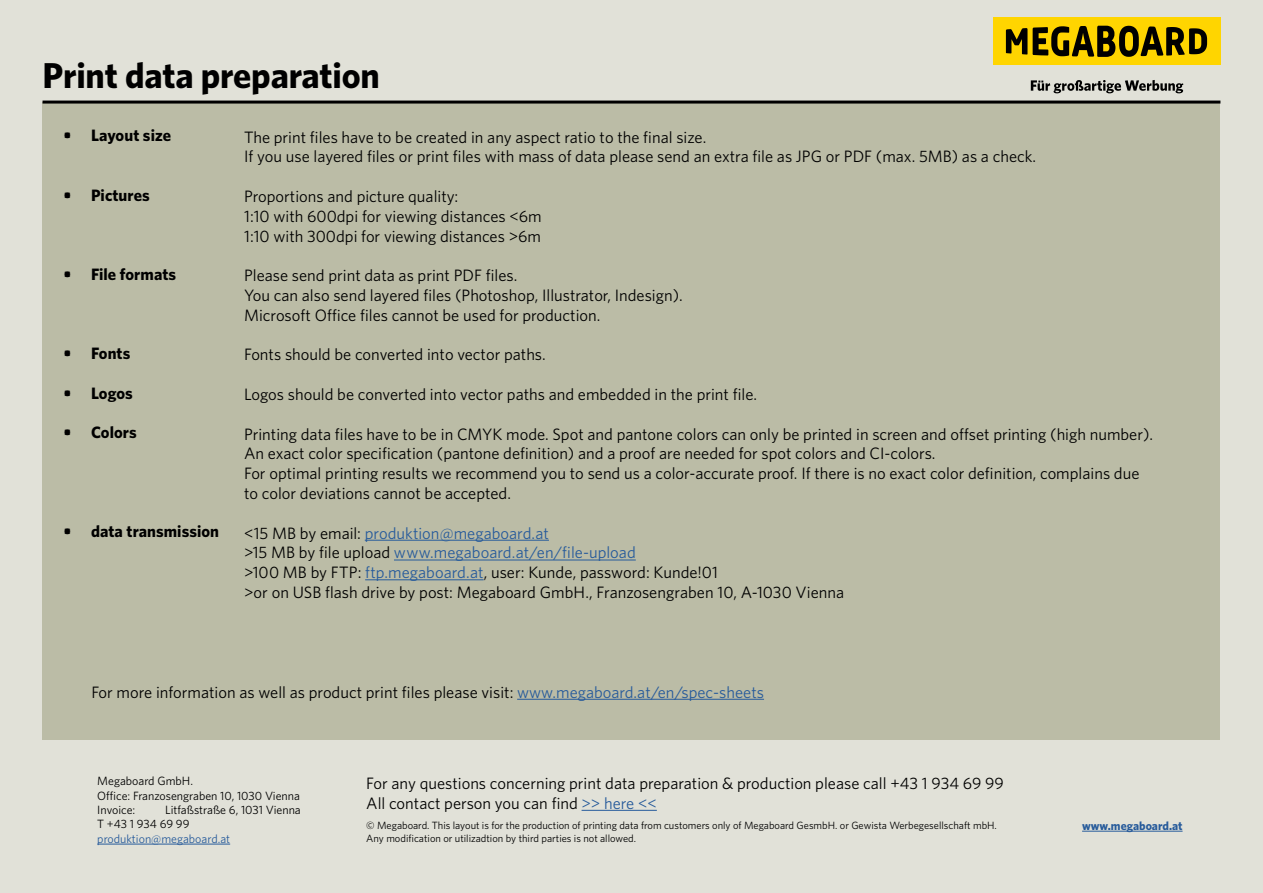
<style>
.page{position:relative;width:1263px;height:893px;background:#e1e1d8}
.page>*{position:absolute;margin:0;border:0;box-sizing:border-box;transform-origin:0 0}
.t1{font:700 36px "Whitney";letter-spacing:-.005em;color:#000}
.t2{font:16.5px/19.8px "Whitney";color:#000}
.t3{font:700 16.5px "Whitney";letter-spacing:.005em;color:#000}
.t4{font:12px/14.4px "Whitney";color:#000}
.t5{font:12px "Whitney";color:#275b9b}
.t6{font:700 12px "Whitney";color:#275b9b}
.t7{font:10.5px "Whitney";color:#000}
.s1{color:#275b9b}
</style>
<div class="page">
<div style="left:43px;top:102px;width:1177px;height:638px;background:#bbbca6"></div>
<hr style="left:43px;top:101px;width:1177px;height:3px;background:#000">
<svg style="left:1031px;top:80px;width:152px;height:13px"></svg>
<div style="left:993px;top:17px;width:227px;height:48px;background:#ffd500"></div>
<svg style="left:1006px;top:26px;width:201px;height:31px"></svg>
<hr style="left:97px;top:844px;width:133px;height:1px;background:#275b9b">
<hr style="left:581px;top:810px;width:76px;height:1px;background:#275b9b">
<hr style="left:1082px;top:831px;width:100px;height:1px;background:#275b9b">
<hr style="left:517px;top:699px;width:247px;height:1px;background:#275b9b">
<hr style="left:365px;top:540px;width:184px;height:1px;background:#275b9b">
<hr style="left:394px;top:560px;width:242px;height:1px;background:#275b9b">
<hr style="left:365px;top:579px;width:119px;height:1px;background:#275b9b">
<h1 class="t1" style="left:43px;top:52px;width:339px">Print data preparation</h1>
<p class="t3" style="left:63px;top:124px;width:109px">• Layout size</p>
<p class="t3" style="left:63px;top:184px;width:88px">• Pictures</p>
<p class="t3" style="left:63px;top:263px;width:114px">• File formats</p>
<p class="t3" style="left:63px;top:342px;width:68px">• Fonts</p>
<p class="t3" style="left:63px;top:382px;width:71px">• Logos</p>
<p class="t3" style="left:63px;top:421px;width:75px">• Colors</p>
<p class="t3" style="left:63px;top:520px;width:157px">• data transmission</p>
<p class="t2" style="left:244px;top:126px;width:793px">The print files have to be created in any aspect ratio to the final size.<br>If you use layered files or print files with mass of data please send an extra file as JPG or PDF (max. 5MB) as a check.</p>
<p class="t2" style="left:244px;top:186px;width:299px">Proportions and picture quality:<br>1:10 with 600dpi for viewing distances &lt;6m<br>1:10 with 300dpi for viewing distances &gt;6m</p>
<p class="t2" style="left:244px;top:265px;width:440px">Please send print data as print PDF files.<br>You can also send layered files (Photoshop, Illustrator, Indesign).<br>Microsoft Office files cannot be used for production.</p>
<p class="t2" style="left:244px;top:344px;width:303px">Fonts should be converted into vector paths.</p>
<p class="t2" style="left:244px;top:384px;width:514px">Logos should be converted into vector paths and embedded in the print file.</p>
<p class="t2" style="left:244px;top:423px;width:910px">Printing data files have to be in CMYK mode. Spot and pantone colors can only be printed in screen and offset printing (high number).<br>An exact color specification (pantone definition) and a proof are needed for spot colors and CI-colors.<br>For optimal printing results we recommend you to send us a color-accurate proof. If there is no exact color definition, complains due to color deviations cannot be accepted.</p>
<p class="t2" style="left:244px;top:522px;width:601px">&lt;15 MB by email: <span class="s1">produktion@megaboard.at<br></span>&gt;15 MB by file upload <span class="s1">www.megaboard.at/en/file-upload<br></span>&gt;100 MB by FTP: <span class="s1">ftp.megaboard.at</span>, user: Kunde, password: Kunde!01<br>&gt;or on USB flash drive by post: Megaboard GmbH., Franzosengraben 10, A-1030 Vienna</p>
<p class="t2" style="left:91px;top:682px;width:674px">For more information as well as product print files please visit: <span class="s1">www.megaboard.at/en/spec-sheets</span></p>
<p class="t4" style="left:97px;top:774px;width:204px">Megaboard GmbH.<br>Office: Franzosengraben 10, 1030 Vienna<br>Invoice:</p>
<p class="t4" style="left:97px;top:802px;width:205px;text-indent:68px">Litfaßstraße 6, 1031 Vienna<br>T +43 1 934 69 99</p>
<p class="t5" style="left:97px;top:831px;width:134px">produktion@megaboard.at</p>
<p class="t2" style="left:366px;top:773px;width:639px">For any questions concerning print data preparation &amp; production please call +43 1 934 69 99<br>All contact person you can find <span class="s1">&gt;&gt; here &lt;&lt;</span></p>
<p class="t7" style="left:366px;top:818px;width:632px">© Megaboard. This layout is for the production of printing data from customers only of Megaboard GesmbH. or Gewista Werbegesellschaft mbH.</p>
<p class="t6" style="left:1082px;top:818px;width:102px">www.megaboard.at</p>
<p class="t7" style="left:366px;top:831px;width:271px">Any modification or utilizadtion by third parties is not allowed.</p>
</div>
